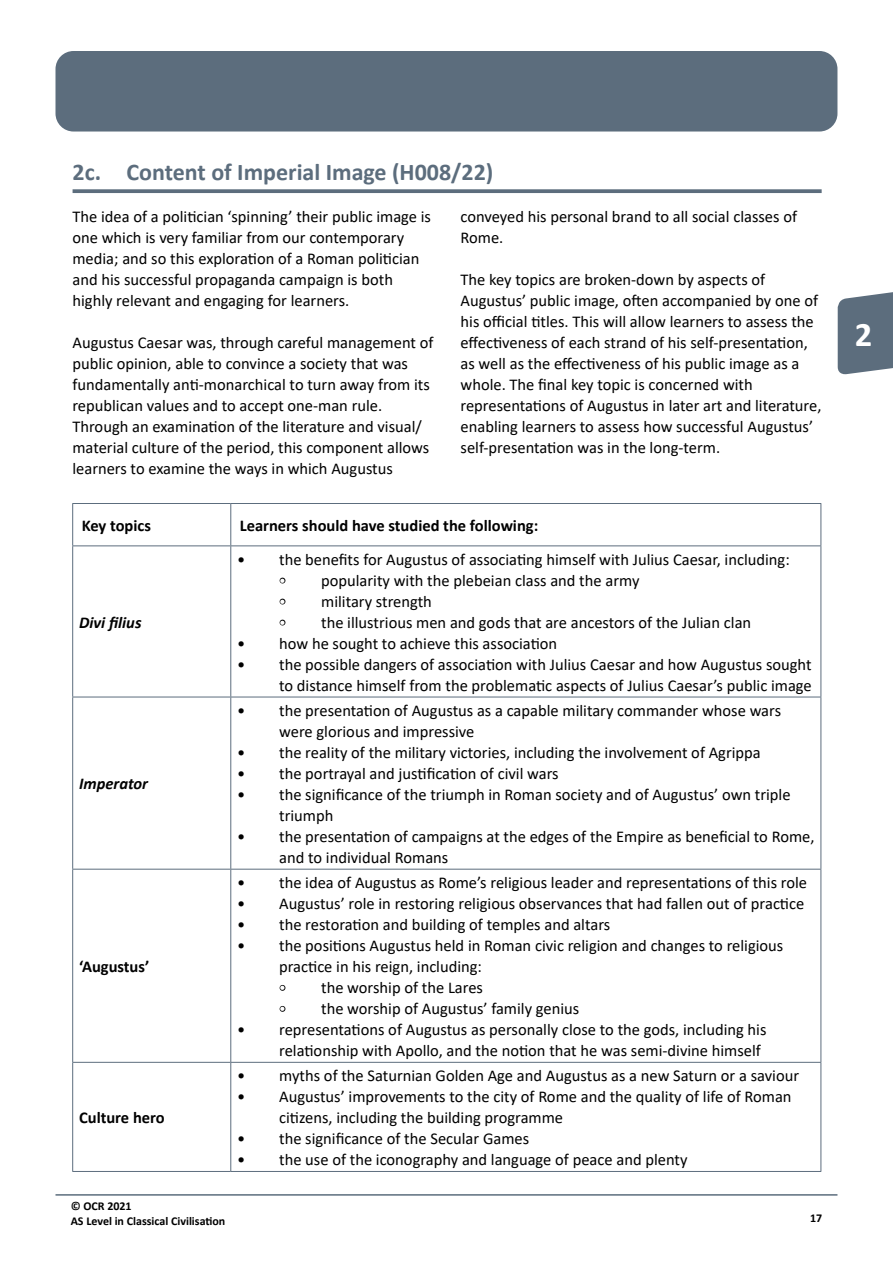
<style>
.page{position:relative;width:893px;height:1263px;background:#fff}
.page>*{position:absolute;margin:0;border:0;box-sizing:border-box;transform-origin:0 0}
.t1{font:700 34.5px "Calibri";color:#fff}
.HA{font:700 24px "Calibri";color:#5c6d7d}
.TB_BL{font:16.5px/21px "Calibri";color:#000}
.TXG{font:16.5px/21px "Calibri";color:#000}
.TX{font:16.5px/21px "Calibri";color:#000}
.TB_BL1{font:16.5px "Calibri";color:#000}
.TCH{font:700 16.5px "Calibri";color:#000}
.TB_G{font:700 16.5px "Calibri";color:#000}
.TB_G-2{font:italic 700 16.5px "Calibri";color:#000}
.t2{font:700 12px/15px "Calibri";color:#000}
.s1{font-size:13.5px}
</style>
<div class="page">
<div style="left:56px;top:51px;width:781px;height:81px;background:#5c6d7d;border-radius:18px"></div>
<hr style="left:56px;top:1194px;width:781px;height:1px;background:#5c6d7d">
<svg style="left:838px;top:292px;width:55px;height:83px;background:#71808e"></svg>
<div style="left:855px;top:320px;width:38px;height:36px;background:#5c6d7d"></div>
<svg style="left:73px;top:189px;width:749px;height:4px;background:#687786"></svg>
<svg style="left:73px;top:504px;width:747px;height:667px"></svg>
<hr style="left:230px;top:504px;width:1px;height:41px;background:#5c6d7d">
<hr style="left:72px;top:546px;width:1px;height:151px;background:#5c6d7d">
<hr style="left:820px;top:546px;width:1px;height:151px;background:#5c6d7d">
<hr style="left:72px;top:697px;width:1px;height:172px;background:#5c6d7d">
<hr style="left:820px;top:697px;width:1px;height:172px;background:#5c6d7d">
<hr style="left:72px;top:869px;width:1px;height:193px;background:#5c6d7d">
<hr style="left:820px;top:869px;width:1px;height:193px;background:#5c6d7d">
<hr style="left:72px;top:1063px;width:1px;height:108px;background:#5c6d7d">
<hr style="left:820px;top:1063px;width:1px;height:108px;background:#5c6d7d">
<hr style="left:230px;top:546px;width:1px;height:151px;background:#5c6d7d">
<hr style="left:72px;top:503px;width:159px;height:1px;background:#5c6d7d">
<hr style="left:72px;top:504px;width:1px;height:41px;background:#5c6d7d">
<hr style="left:231px;top:503px;width:590px;height:1px;background:#5c6d7d">
<hr style="left:820px;top:504px;width:1px;height:41px;background:#5c6d7d">
<hr style="left:72px;top:545px;width:159px;height:1px;background:#5c6d7d">
<hr style="left:231px;top:545px;width:590px;height:1px;background:#5c6d7d">
<hr style="left:72px;top:697px;width:159px;height:1px;background:#5c6d7d">
<hr style="left:231px;top:697px;width:590px;height:1px;background:#5c6d7d">
<hr style="left:230px;top:697px;width:1px;height:172px;background:#5c6d7d">
<hr style="left:72px;top:869px;width:159px;height:1px;background:#5c6d7d">
<hr style="left:231px;top:869px;width:590px;height:1px;background:#5c6d7d">
<hr style="left:230px;top:869px;width:1px;height:193px;background:#5c6d7d">
<hr style="left:230px;top:1063px;width:1px;height:108px;background:#5c6d7d">
<hr style="left:72px;top:1062px;width:159px;height:1px;background:#5c6d7d">
<hr style="left:72px;top:1171px;width:159px;height:1px;background:#5c6d7d">
<hr style="left:231px;top:1062px;width:590px;height:1px;background:#5c6d7d">
<hr style="left:231px;top:1171px;width:590px;height:1px;background:#5c6d7d">
<p class="HA" style="left:73px;top:155px;width:422px">2c. Content of Imperial Image (H008/22)</p>
<p class="TX" style="left:72px;top:205px;width:360px">The idea of a politician ‘spinning’ their public image is one which is very familiar from our contemporary media; and so this exploration of a Roman politician and his successful propaganda campaign is both highly relevant and engaging for learners.</p>
<p class="TXG" style="left:72px;top:331px;width:363px">Augustus Caesar was, through careful management of public opinion, able to convince a society that was fundamentally anti-monarchical to turn away from its republican values and to accept one-man rule.<br>Through an examination of the literature and visual/ material culture of the period, this component allows learners to examine the ways in which Augustus</p>
<p class="TXG" style="left:461px;top:205px;width:338px">conveyed his personal brand to all social classes of<br>Rome.</p>
<p class="TXG" style="left:461px;top:268px;width:362px">The key topics are broken-down by aspects of Augustus’ public image, often accompanied by one of his official titles. This will allow learners to assess the effectiveness of each strand of his self-presentation, as well as the effectiveness of his public image as a whole. The final key topic is concerned with representations of Augustus in later art and literature, enabling learners to assess how successful Augustus’ self-presentation was in the long-term.</p>
<p class="TCH" style="left:82px;top:514px;width:71px">Key topics</p>
<p class="TCH" style="left:240px;top:514px;width:300px">Learners should have studied the following:</p>
<p class="TB_G-2" style="left:79px;top:610px;width:64px">Divi filius</p>
<p class="TB_G-2" style="left:79px;top:772px;width:71px">Imperator</p>
<p class="TB_G" style="left:79px;top:955px;width:72px">‘Augustus’</p>
<p class="TB_G" style="left:79px;top:1106px;width:87px">Culture hero</p>
<p class="t2" style="left:71px;top:1198px;width:156px">© OCR 2021<br>AS Level in Classical Civilisation</p>
<p class="TB_BL" style="left:237px;top:548px;width:554px">• the benefits for Augustus of associating himself with Julius Caesar, including:</p>
<p class="TB_BL1" style="left:279px;top:569px;width:362px"><span class="s1">•</span> popularity with the plebeian class and the army</p>
<p class="TB_BL1" style="left:279px;top:590px;width:154px"><span class="s1">•</span> military strength</p>
<p class="TB_BL1" style="left:279px;top:611px;width:474px"><span class="s1">•</span> the illustrious men and gods that are ancestors of the Julian clan</p>
<p class="TB_BL" style="left:237px;top:632px;width:322px">• how he sought to achieve this association</p>
<p class="TB_BL" style="left:237px;top:653px;width:576px;text-align:right">• the possible dangers of association with Julius Caesar and how Augustus sought to distance himself from the problematic aspects of Julius Caesar’s public image</p>
<p class="TB_BL" style="left:279px;top:699px;width:503px;text-indent:-42px">• the presentation of Augustus as a capable military commander whose wars were glorious and impressive</p>
<p class="TB_BL" style="left:237px;top:741px;width:525px">• the reality of the military victories, including the involvement of Agrippa</p>
<p class="TB_BL" style="left:237px;top:762px;width:323px">• the portrayal and justification of civil wars</p>
<p class="TB_BL" style="left:279px;top:783px;width:513px;text-indent:-42px">• the significance of the triumph in Roman society and of Augustus’ own triple triumph</p>
<p class="TB_BL" style="left:279px;top:825px;width:537px;text-indent:-42px">• the presentation of campaigns at the edges of the Empire as beneficial to Rome, and to individual Romans</p>
<p class="TB_BL" style="left:237px;top:871px;width:571px">• the idea of Augustus as Rome’s religious leader and representations of this role</p>
<p class="TB_BL" style="left:237px;top:892px;width:569px">• Augustus’ role in restoring religious observances that had fallen out of practice</p>
<p class="TB_BL" style="left:237px;top:913px;width:375px">• the restoration and building of temples and altars</p>
<p class="TB_BL" style="left:279px;top:934px;width:506px;text-indent:-42px">• the positions Augustus held in Roman civic religion and changes to religious practice in his reign, including:</p>
<p class="TB_BL1" style="left:279px;top:976px;width:205px"><span class="s1">•</span> the worship of the Lares</p>
<p class="TB_BL1" style="left:279px;top:997px;width:302px"><span class="s1">•</span> the worship of Augustus’ family genius</p>
<p class="TB_BL" style="left:279px;top:1018px;width:489px;text-indent:-42px">• representations of Augustus as personally close to the gods, including his relationship with Apollo, and the notion that he was semi-divine himself</p>
<p class="TB_BL" style="left:237px;top:1065px;width:563px">• myths of the Saturnian Golden Age and Augustus as a new Saturn or a saviour</p>
<p class="TB_BL" style="left:279px;top:1086px;width:514px;text-indent:-42px">• Augustus’ improvements to the city of Rome and the quality of life of Roman citizens, including the building programme</p>
<p class="TB_BL" style="left:237px;top:1128px;width:294px">• the significance of the Secular Games</p>
<p class="TB_BL" style="left:237px;top:1149px;width:452px">• the use of the iconography and language of peace and plenty</p>
<p class="t2" style="left:810px;top:1210px;width:14px">17</p>
<h1 class="t1" style="left:855px;top:310px;width:19px">2</h1>
</div>
